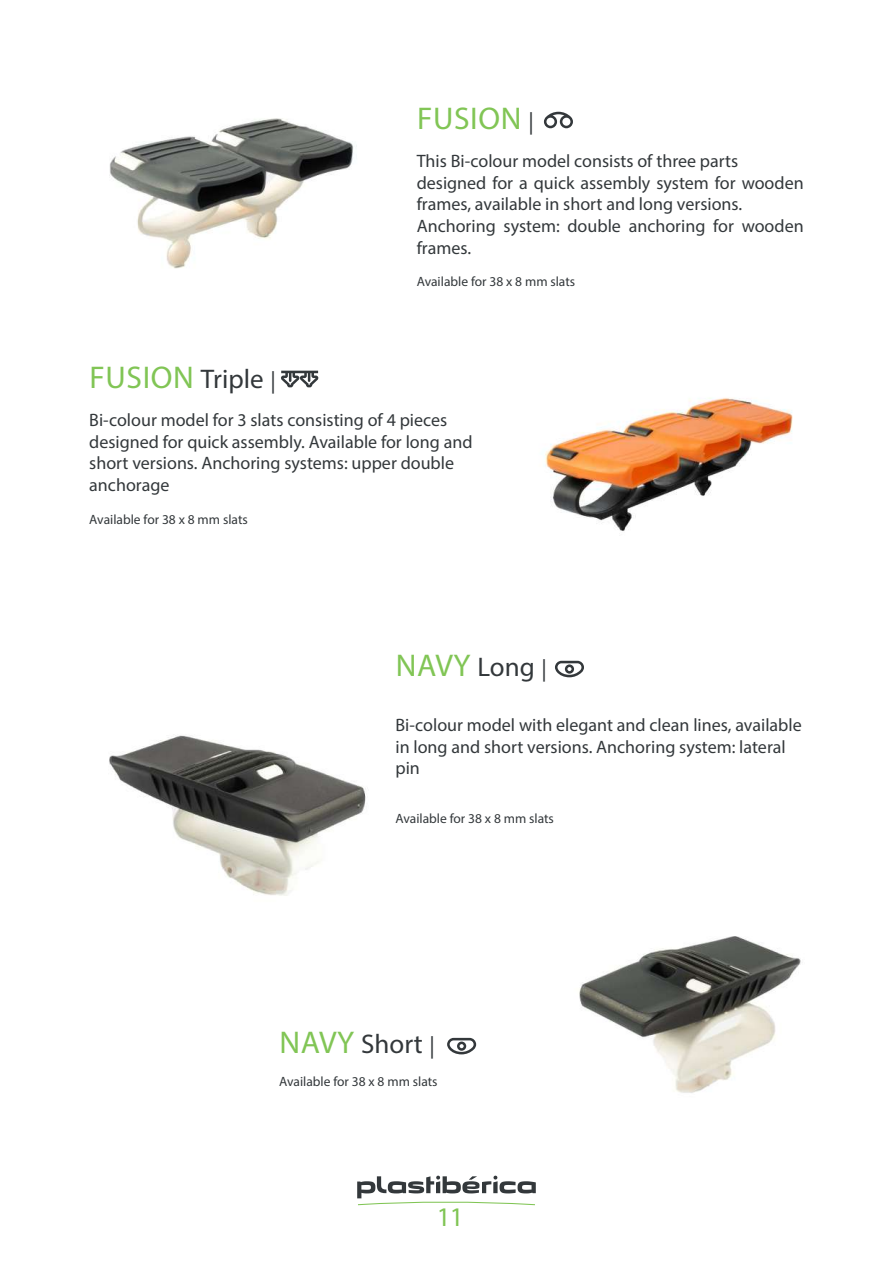
<style>
.page{position:relative;width:893px;height:1263px;background:#fff}
.page>*{position:absolute;margin:0;border:0;box-sizing:border-box;transform-origin:0 0}
.t1{font:31.5px "Myriad Pro";letter-spacing:.02em;color:#81c555}
.t2{font:27px "Myriad Pro";color:#33383b}
.t3{font:27px "Myriad Pro";color:#81c555}
.t4{font:18px/21.6px "Myriad Pro";color:#33383b}
.t5{font:13.5px "Myriad Pro";color:#33383b}
.s1{font-size:22.5px;color:#33383b}
.s2{font-size:27px;color:#33383b}
.s3{font-size:31.5px;color:#81c555}
.s4{font-size:22.5px}
</style>
<div class="page">
<img style="left:453px;top:936px;width:348px;height:240px">
<img style="left:109px;top:118px;width:248px;height:151px">
<svg style="left:544px;top:112px;width:29px;height:16px"></svg>
<img style="left:109px;top:735px;width:257px;height:161px">
<svg style="left:447px;top:1038px;width:29px;height:16px"></svg>
<svg style="left:555px;top:661px;width:29px;height:16px"></svg>
<svg style="left:281px;top:371px;width:38px;height:16px"></svg>
<img style="left:545px;top:397px;width:248px;height:134px">
<svg style="left:357px;top:1176px;width:179px;height:29px"></svg>
<h1 class="t1" style="left:417px;top:99px;width:118px">FUSION <span class="s1">|</span></h1>
<p class="t4" style="left:417px;top:150px;width:388px">This Bi-colour model consists of three parts designed for a quick assembly system for wooden frames, available in short and long versions.<br>Anchoring system: double anchoring for wooden frames.</p>
<p class="t5" style="left:417px;top:273px;width:160px">Available for 38 x 8 mm slats</p>
<h1 class="t1" style="left:90px;top:357px;width:188px">FUSION <span class="s2">Triple</span> <span class="s1">|</span></h1>
<p class="t4" style="left:89px;top:409px;width:385px">Bi-colour model for 3 slats consisting of 4 pieces designed for quick assembly. Available for long and short versions. Anchoring systems: upper double anchorage</p>
<p class="t5" style="left:89px;top:511px;width:160px">Available for 38 x 8 mm slats</p>
<h1 class="t1" style="left:396px;top:646px;width:153px">NAVY <span class="s2">Long</span> <span class="s1">|</span></h1>
<p class="t4" style="left:395px;top:714px;width:408px">Bi-colour model with elegant and clean lines, available in long and short versions. Anchoring system: lateral pin</p>
<p class="t5" style="left:395px;top:810px;width:160px">Available for 38 x 8 mm slats</p>
<h2 class="t2" style="left:279px;top:1027px;width:157px"><span class="s3">NAVY</span> Short <span class="s4">|</span></h2>
<p class="t5" style="left:279px;top:1073px;width:160px">Available for 38 x 8 mm slats</p>
<h2 class="t3" style="left:437px;top:1200px;width:28px">11</h2>
</div>
